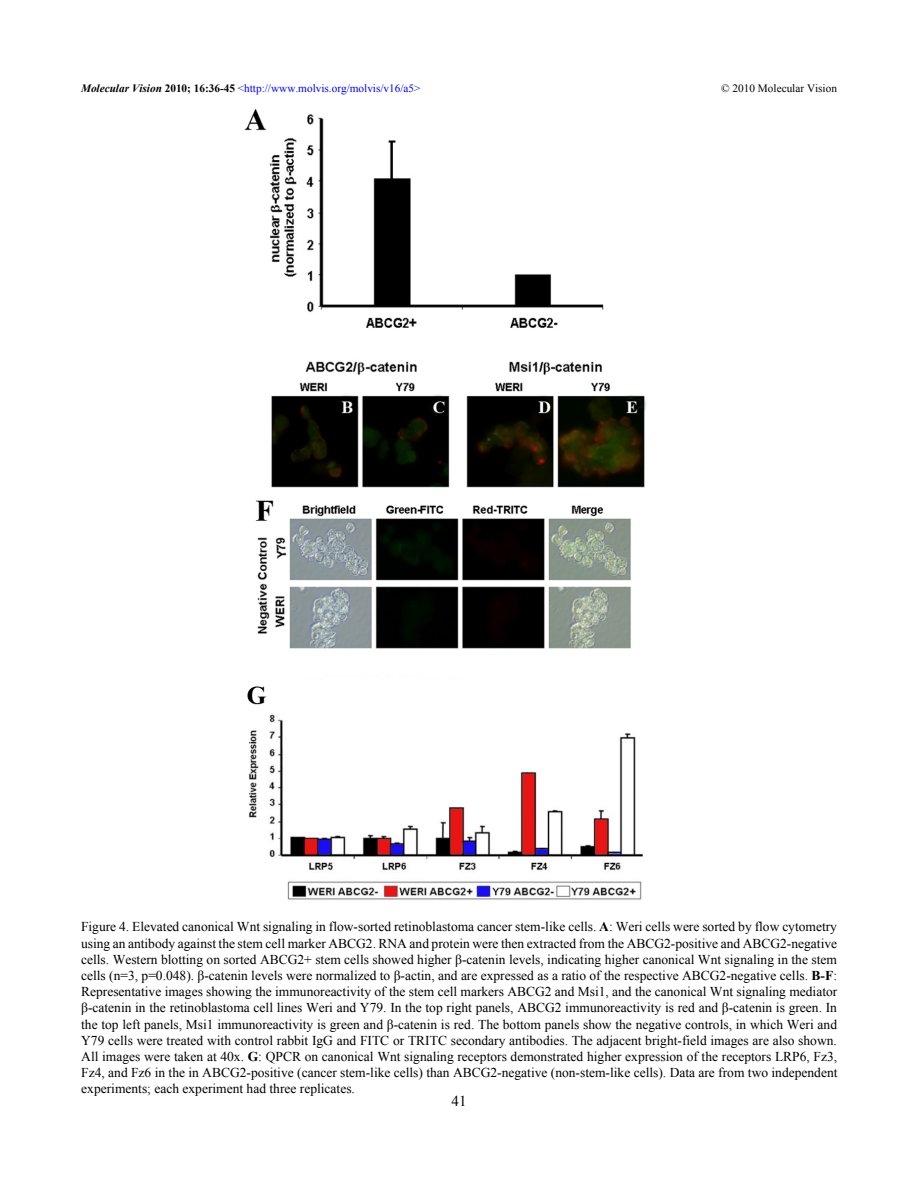
<style>
.page{position:relative;width:918px;height:1188px;background:#fff}
.page>*{position:absolute;margin:0;border:0;box-sizing:border-box;transform-origin:0 0}
.t1{font:15px "Times New Roman";color:#000}
.t2{font:13.5px/16.2px "Times New Roman";color:#000;text-align:justify}
.t3{font:11.25px "Times New Roman";color:#00f}
.t4{font:11.25px "Times New Roman";color:#000}
.s1{font-weight:700;font-style:italic;color:#000}
.s2{font-weight:700;color:#000}
.s3{font-weight:700}
</style>
<div class="page">
<img style="left:244px;top:109px;width:403px;height:791px">
<p class="t3" style="left:81px;top:80px;width:341px"><span class="s1">Molecular Vision</span> <span class="s2">2010; 16:36-45</span> &lt;http://www.molvis.org/molvis/v16/a5&gt;</p>
<p class="t4" style="left:721px;top:80px;width:117px">© 2010 Molecular Vision</p>
<p class="t2" style="left:81px;top:918px;width:758px">Figure 4. Elevated canonical Wnt signaling in flow-sorted retinoblastoma cancer stem-like cells. <span class="s3">A</span>: Weri cells were sorted by flow cytometry using an antibody against the stem cell marker ABCG2. RNA and protein were then extracted from the ABCG2-positive and ABCG2-negative cells. Western blotting on sorted ABCG2+ stem cells showed higher β-catenin levels, indicating higher canonical Wnt signaling in the stem cells (n=3, p=0.048). β-catenin levels were normalized to β-actin, and are expressed as a ratio of the respective ABCG2-negative cells. <span class="s3">B-F</span>:<br>Representative images showing the immunoreactivity of the stem cell markers ABCG2 and Msi1, and the canonical Wnt signaling mediator β-catenin in the retinoblastoma cell lines Weri and Y79. In the top right panels, ABCG2 immunoreactivity is red and β-catenin is green. In the top left panels, Msi1 immunoreactivity is green and β-catenin is red. The bottom panels show the negative controls, in which Weri and Y79 cells were treated with control rabbit IgG and FITC or TRITC secondary antibodies. The adjacent bright-field images are also shown.<br>All images were taken at 40x. <span class="s3">G</span>: QPCR on canonical Wnt signaling receptors demonstrated higher expression of the receptors LRP6, Fz3, Fz4, and Fz6 in the in ABCG2-positive (cancer stem-like cells) than ABCG2-negative (non-stem-like cells). Data are from two independent experiments; each experiment had three replicates.</p>
<p class="t1" style="left:452px;top:1091px;width:16px">41</p>
</div>
